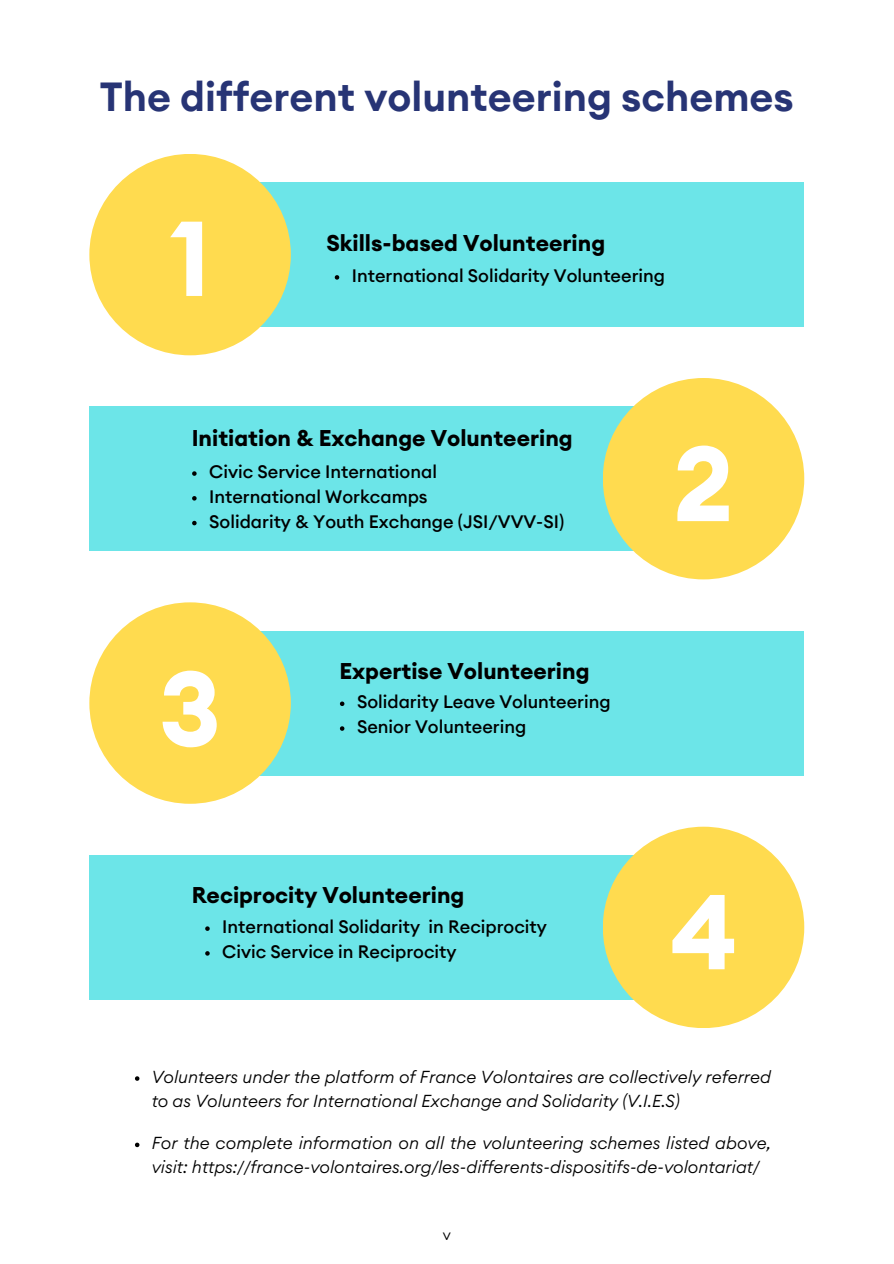
<style>
.page{position:relative;width:894px;height:1264px;background:#fff}
.page>*{position:absolute;margin:0;border:0;box-sizing:border-box;transform-origin:0 0}
.t1{font:700 104.55px "Euclid Circular A";color:#fff}
.t2{font:600 40.5px "Euclid Circular A";color:#273475}
.t3{font:700 22.5px "Euclid Circular A";color:#000}
.t4{font:500 18px "Euclid Circular A";color:#000}
.t5{font:italic 300 17.1px/23.7px "Euclid Circular A";color:#000}
.t6{font:300 15px "Euclid Circular A";color:#000}
</style>
<div class="page">
<div style="left:171px;top:182px;width:632px;height:145px;background:#6ce5e8"></div>
<div style="left:89px;top:154px;width:202px;height:201px;background:#ffdb4f;border-radius:50%"></div>
<div style="left:89px;top:406px;width:633px;height:144px;background:#6ce5e8"></div>
<div style="left:602px;top:378px;width:202px;height:201px;background:#ffdb4f;border-radius:50%"></div>
<div style="left:171px;top:631px;width:632px;height:144px;background:#6ce5e8"></div>
<div style="left:89px;top:602px;width:202px;height:201px;background:#ffdb4f;border-radius:50%"></div>
<div style="left:89px;top:855px;width:633px;height:144px;background:#6ce5e8"></div>
<div style="left:602px;top:826px;width:202px;height:202px;background:#ffdb4f;border-radius:50%"></div>
<svg style="left:334px;top:275px;width:5px;height:5px"></svg>
<svg style="left:192px;top:471px;width:4px;height:5px"></svg>
<svg style="left:192px;top:496px;width:4px;height:4px"></svg>
<svg style="left:192px;top:521px;width:4px;height:4px"></svg>
<svg style="left:340px;top:701px;width:4px;height:5px"></svg>
<svg style="left:340px;top:726px;width:4px;height:4px"></svg>
<svg style="left:205px;top:926px;width:5px;height:4px"></svg>
<svg style="left:205px;top:951px;width:5px;height:4px"></svg>
<svg style="left:135px;top:1076px;width:4px;height:4px"></svg>
<svg style="left:135px;top:1142px;width:4px;height:5px"></svg>
<p class="t2" style="left:100px;top:78px;width:695px">The different volunteering schemes</p>
<h1 class="t1" style="left:170px;top:212px;width:41px">1</h1>
<p class="t3" style="left:326px;top:233px;width:280px">Skills-based Volunteering</p>
<h2 class="t4" style="left:352px;top:267px;width:314px">International Solidarity Volunteering</h2>
<p class="t3" style="left:192px;top:428px;width:382px">Initiation &amp; Exchange Volunteering</p>
<p class="t4" style="left:209px;top:463px;width:229px">Civic Service International</p>
<h2 class="t4" style="left:209px;top:488px;width:220px">International Workcamps</h2>
<p class="t4" style="left:209px;top:513px;width:356px">Solidarity &amp; Youth Exchange (JSI/VVV-SI)</p>
<p class="t1" style="left:159px;top:662px;width:63px">3</p>
<p class="t3" style="left:339px;top:660px;width:251px">Expertise Volunteering</p>
<p class="t4" style="left:357px;top:693px;width:255px">Solidarity Leave Volunteering</p>
<p class="t4" style="left:357px;top:718px;width:171px">Senior Volunteering</p>
<h2 class="t1" style="left:673px;top:437px;width:62px">2</h2>
<p class="t3" style="left:192px;top:884px;width:274px">Reciprocity Volunteering</p>
<p class="t4" style="left:222px;top:918px;width:326px">International Solidarity in Reciprocity</p>
<h2 class="t4" style="left:222px;top:943px;width:236px">Civic Service in Reciprocity</h2>
<p class="t1" style="left:670px;top:885px;width:69px">4</p>
<p class="t5" style="left:152px;top:1065px;width:620px">Volunteers under the platform of France Volontaires are collectively referred to as Volunteers for International Exchange and Solidarity (V.I.E.S)</p>
<p class="t5" style="left:152px;top:1132px;width:620px">For the complete information on all the volunteering schemes listed above, visit: https://france-volontaires.org/les-differents-dispositifs-de-volontariat/</p>
<p class="t6" style="left:442px;top:1227px;width:10px">v</p>
</div>
